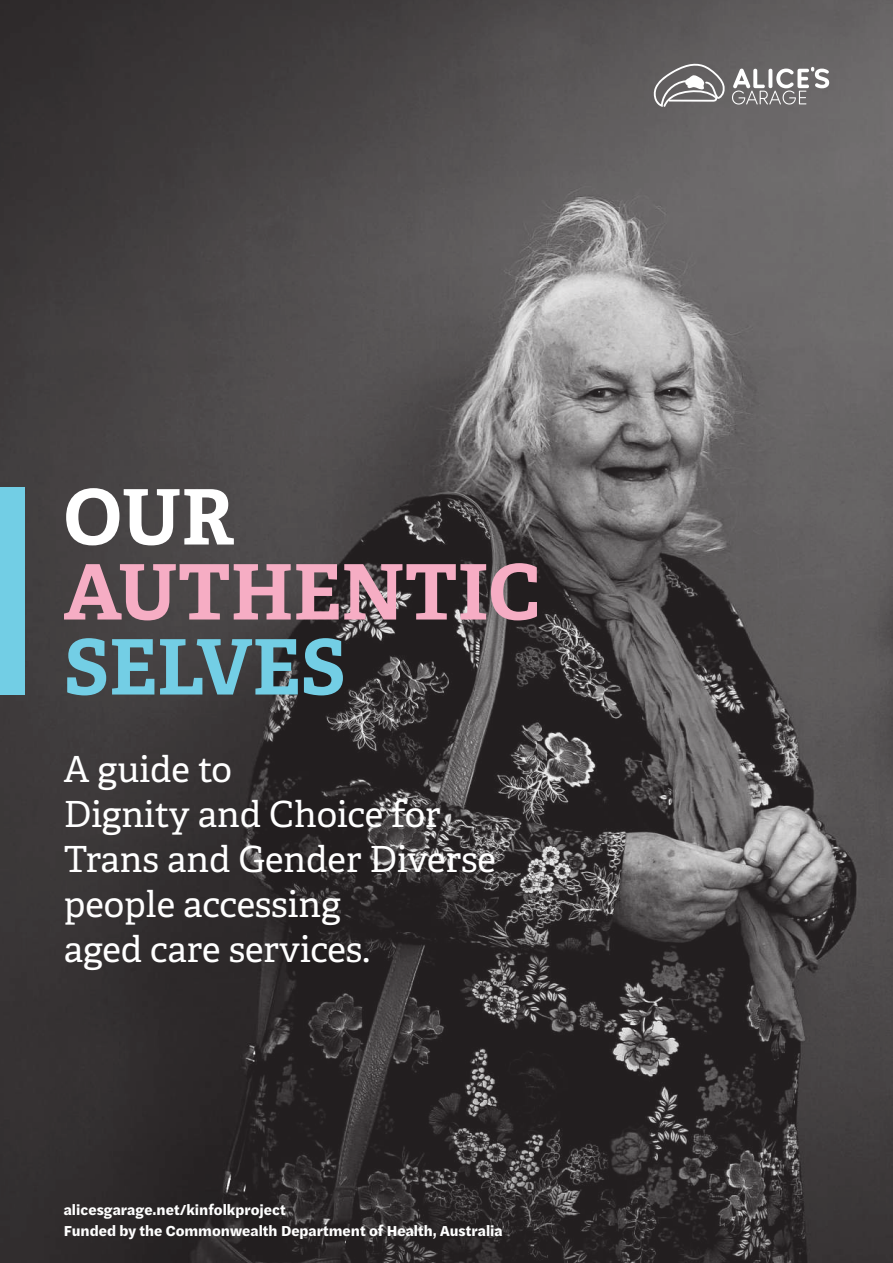
<style>
.page{position:relative;width:893px;height:1263px;background:#fff}
.page>*{position:absolute;margin:0;border:0;box-sizing:border-box;transform-origin:0 0}
.t1{font:700 76.5px "Adelle";color:#f6adc4}
.t2{font:700 76.5px "Adelle";color:#73cee5}
.t3{font:700 76.5px "Adelle";color:#fff}
.t4{font:36px/45px "Adelle";color:#fff}
.t5{font:700 15px/21px "Halyard Text";color:#fff}
</style>
<div class="page">
<img style="left:0;top:0;width:893px;height:1263px">
<div style="left:0;top:487px;width:25px;height:207px;background:#72cee5"></div>
<svg style="left:732px;top:67px;width:97px;height:38px"></svg>
<svg style="left:653px;top:62px;width:72px;height:45px"></svg>
<h1 class="t3" style="left:64px;top:485px;width:172px">OUR</h1>
<h1 class="t1" style="left:64px;top:560px;width:478px">AUTHENTIC</h1>
<h1 class="t2" style="left:64px;top:635px;width:284px">SELVES</h1>
<h2 class="t4" style="left:64px;top:749px;width:434px">A guide to<br>Dignity and Choice for<br>Trans and Gender Diverse people accessing<br>aged care services.</h2>
<p class="t5" style="left:64px;top:1200px;width:441px">alicesgarage.net/kinfolkproject<br>Funded by the Commonwealth Department of Health, Australia</p>
</div>
